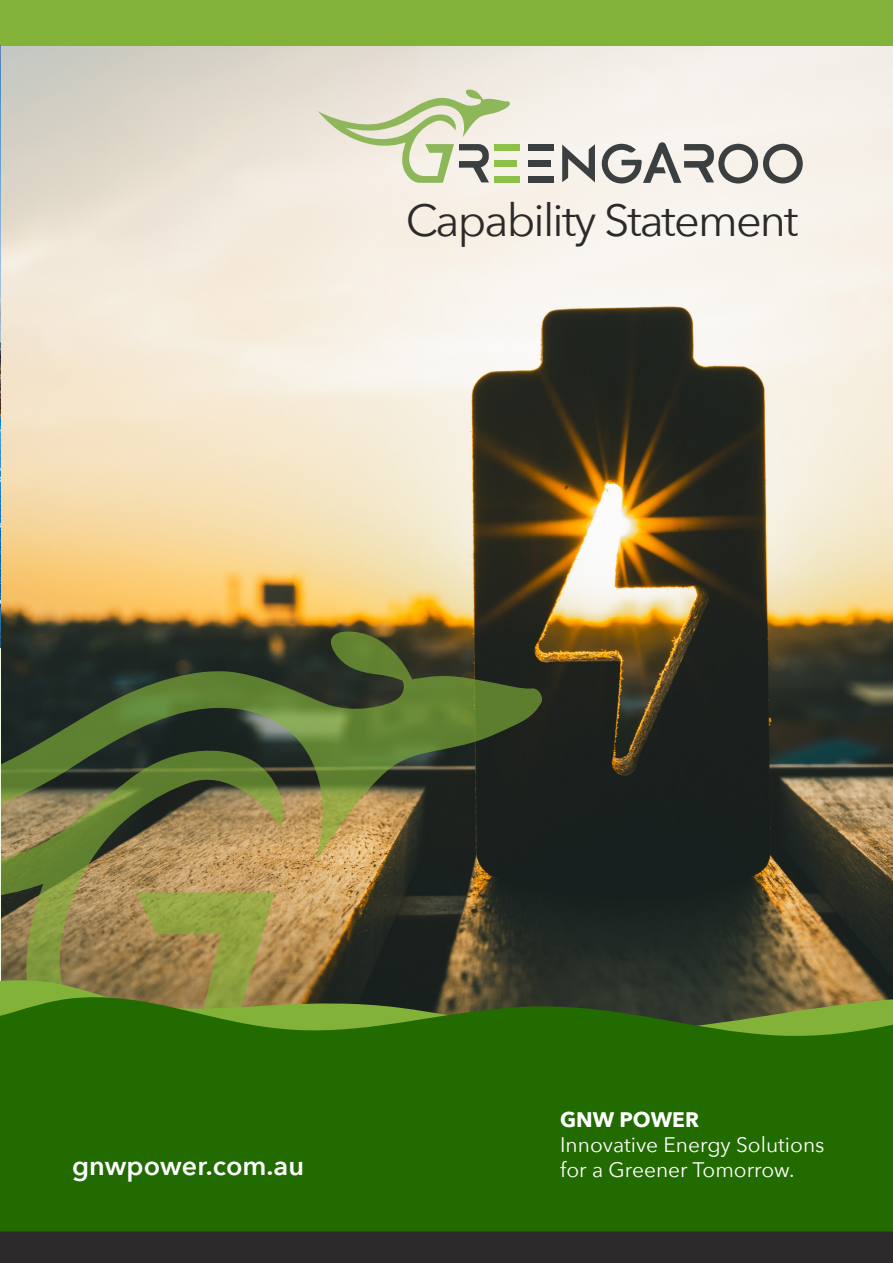
<style>
.page{position:relative;width:893px;height:1263px;background:#fff}
.page>*{position:absolute;margin:0;border:0;box-sizing:border-box;transform-origin:0 0}
.t1{font:45px "Avenir Next";letter-spacing:-.04em;color:#2b2929}
.t2{font:600 27px "Avenir Next";color:#fff}
.t3{font:21px/25.2px "Avenir Next";color:#fff}
.s1{font-weight:700}
</style>
<div class="page">
<img style="left:1px;top:46px;width:892px;height:931px">
<svg style="left:0;top:630px;width:544px;height:347px"></svg>
<div style="left:0;top:1214px;width:893px;height:49px;background:#2b2929"></div>
<div style="left:494px;top:144px;width:26px;height:6px;background:#8ec149"></div>
<div style="left:494px;top:176px;width:26px;height:7px;background:#8ec149"></div>
<div style="left:494px;top:161px;width:23px;height:6px;background:#8ec149"></div>
<div style="left:528px;top:144px;width:26px;height:6px;background:#3b3f40"></div>
<div style="left:528px;top:176px;width:26px;height:7px;background:#3b3f40"></div>
<div style="left:528px;top:161px;width:23px;height:6px;background:#3b3f40"></div>
<svg style="left:562px;top:144px;width:33px;height:38px"></svg>
<svg style="left:318px;top:89px;width:192px;height:94px"></svg>
<svg style="left:601px;top:141px;width:202px;height:43px"></svg>
<svg style="left:0;top:977px;width:893px;height:17px"></svg>
<svg style="left:0;top:994px;width:893px;height:237px;fill:#216b00"></svg>
<div style="left:0;top:0;width:893px;height:46px;background:#82b338"></div>
<img style="left:0;top:46px;width:1px;height:602px">
<p class="t1" style="left:406px;top:182px;width:394px">Capability Statement</p>
<p class="t2" style="left:72px;top:1143px;width:234px">gnwpower.com.au</p>
<p class="t3" style="left:560px;top:1106px;width:266px"><span class="s1">GNW POWER<br></span>Innovative Energy Solutions for a Greener Tomorrow.</p>
</div>
